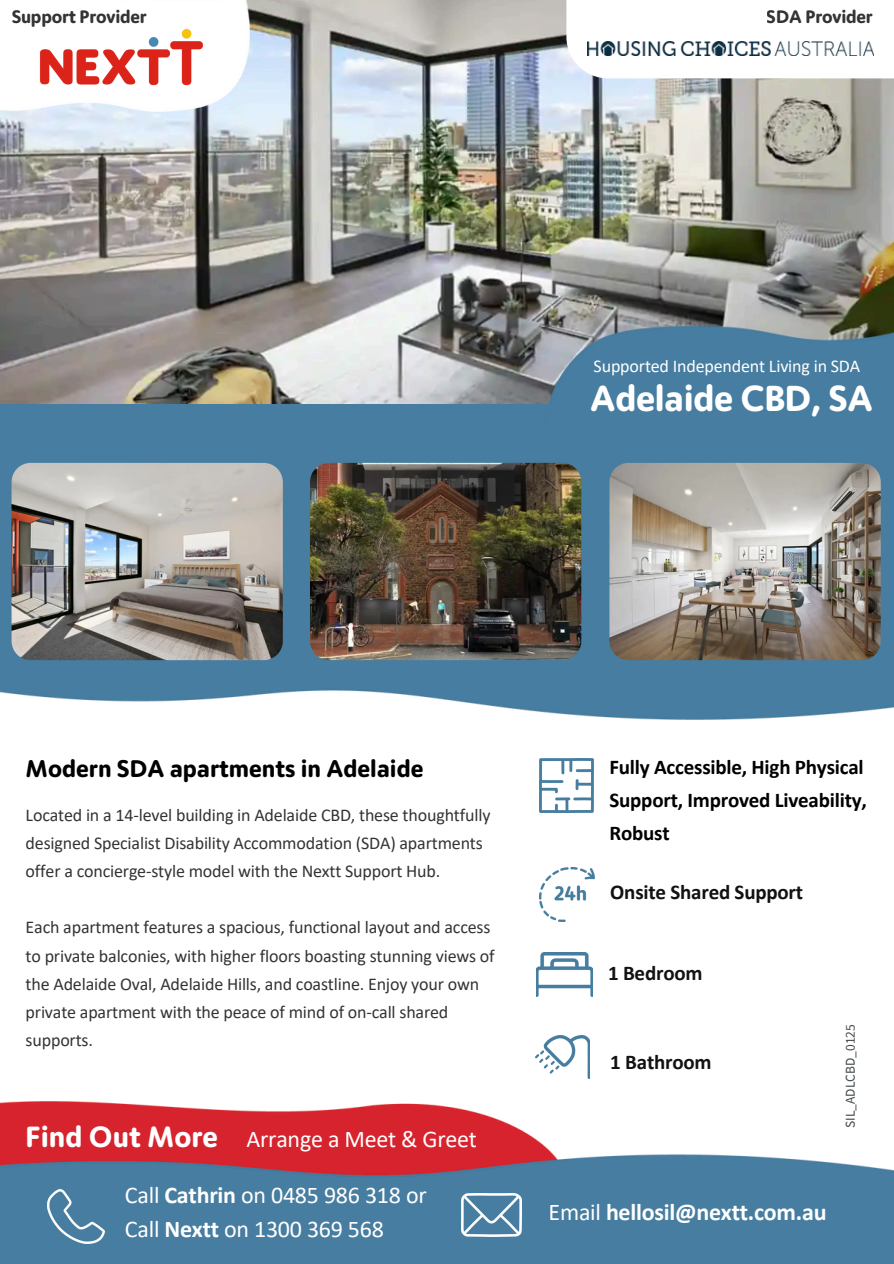
<style>
.page{position:relative;width:894px;height:1264px;background:#fff}
.page>*{position:absolute;margin:0;border:0;box-sizing:border-box;transform-origin:0 0}
.t1{font:700 36px "Moniker";letter-spacing:-.01em;color:#fff}
.t2{font:700 29.1px "Moniker";color:#fff}
.t3{font:24px "Calibri";letter-spacing:-.01em;color:#fff}
.t4{font:700 24px "Moniker";color:#000}
.t5{font:700 24px "Calibri";letter-spacing:-.01em;color:#fff}
.t6{font:700 21px/32.7px "Calibri";letter-spacing:-.01em;color:#000}
.t7{font:700 21px "Calibri";letter-spacing:-.01em;color:#121212}
.t8{font:18px/28px "Calibri";letter-spacing:-.01em;color:#000}
.t9{font:18px "Calibri";letter-spacing:-.01em;color:#fff}
.t10{font:700 18px "Moniker";letter-spacing:-.01em;color:#000}
.t11{font:13.5px "Source Sans Pro";color:#43494d}
.s1{font-weight:700}
.s2{font-weight:400}
</style>
<div class="page">
<img style="left:0;top:0;width:893px;height:404px">
<img style="left:0;top:404px;width:893px;height:315px">
<img style="left:0;top:0;width:250px;height:111px">
<img style="left:18px;top:28px;width:206px;height:61px">
<img style="left:543px;top:318px;width:350px;height:117px">
<img style="left:535px;top:1035px;width:54px;height:43px">
<img style="left:0;top:1101px;width:893px;height:162px">
<img style="left:48px;top:1188px;width:56px;height:54px">
<img style="left:539px;top:758px;width:54px;height:54px">
<img style="left:539px;top:867px;width:55px;height:54px">
<img style="left:536px;top:952px;width:56px;height:44px">
<img style="left:461px;top:1192px;width:60px;height:44px">
<img style="left:12px;top:463px;width:271px;height:197px">
<img style="left:310px;top:463px;width:271px;height:197px">
<img style="left:609px;top:463px;width:271px;height:197px">
<div style="left:566px;top:0;width:327px;height:78px;background:#fff"></div>
<img style="left:587px;top:41px;width:286px;height:15px">
<p class="t10" style="left:12px;top:7px;width:137px">Support Provider</p>
<p class="t10" style="left:766px;top:7px;width:107px">SDA Provider</p>
<p class="t9" style="left:593px;top:358px;width:268px">Supported Independent Living in SDA</p>
<p class="t1" style="left:590px;top:379px;width:284px">Adelaide CBD, SA</p>
<h6 class="t4" style="left:26px;top:755px;width:399px">Modern SDA apartments in Adelaide</h6>
<p class="t8" style="left:26px;top:802px;width:466px">Located in a 14-level building in Adelaide CBD, these thoughtfully designed Specialist Disability Accommodation (SDA) apartments offer a concierge-style model with the Nextt Support Hub.</p>
<p class="t8" style="left:26px;top:914px;width:470px">Each apartment features a spacious, functional layout and access to private balconies, with higher floors boasting stunning views of the Adelaide Oval, Adelaide Hills, and coastline. Enjoy your own private apartment with the peace of mind of on-call shared supports.</p>
<p class="t2" style="left:26px;top:1120px;width:194px">Find Out More</p>
<h3 class="t3" style="left:246px;top:1128px;width:232px">Arrange a Meet &amp; Greet</h3>
<p class="t3" style="left:125px;top:1184px;width:303px">Call <span class="s1">Cathrin</span> on 0485 986 318 or</p>
<h5 class="t3" style="left:125px;top:1218px;width:260px">Call <span class="s1">Nextt</span> on 1300 369 568</h5>
<h1 class="t6" style="left:609px;top:752px;width:259px">Fully Accessible, High Physical<br>Support, Improved Liveability,<br>Robust</h1>
<p class="t7" style="left:610px;top:883px;width:194px">Onsite Shared Support</p>
<p class="t7" style="left:608px;top:964px;width:96px">1 Bedroom</p>
<p class="t7" style="left:610px;top:1053px;width:103px">1 Bathroom</p>
<p class="t11" style="left:841px;top:1128px;width:105px;rotate:-90deg">SIL_ADLCBD_0125</p>
<p class="t5" style="left:548px;top:1202px;width:279px"><span class="s2">Email</span> hellosil@nextt.com.au</p>
</div>
